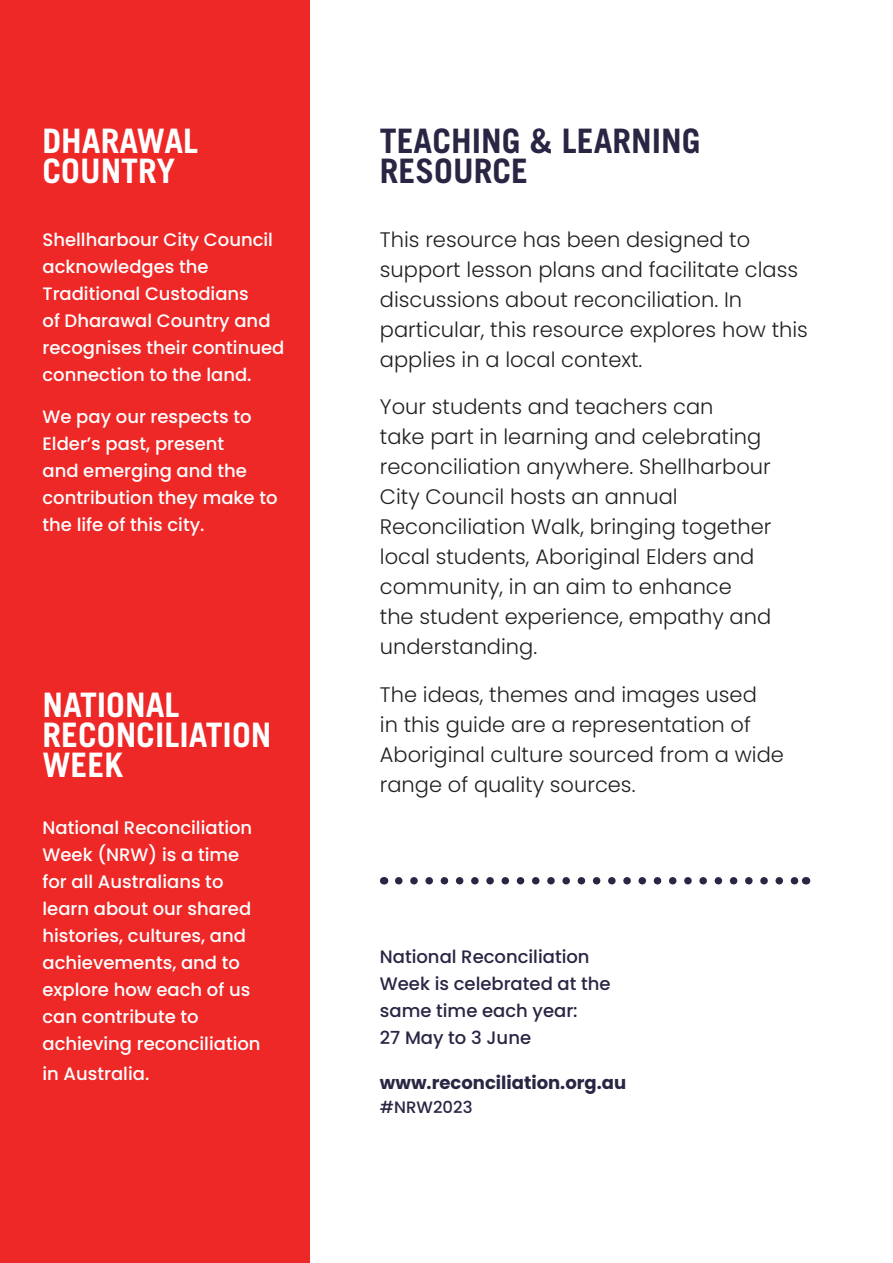
<style>
.page{position:relative;width:893px;height:1263px;background:#fff}
.page>*{position:absolute;margin:0;border:0;box-sizing:border-box;transform-origin:0 0}
.t1{font:700 33.75px/30px "Trade Gothic LT Std";color:#fff}
.t2{font:700 33.75px "Trade Gothic LT Std";color:#282643}
.COPY{font:300 21px/30px "Poppins";color:#231f20}
.t3{font:500 18px/27px "Poppins";color:#fff}
.t4{font:500 18px/27px "Poppins";color:#282643}
.t5{font:700 18px "Poppins";color:#282643}
.t6{font:500 16.5px "Poppins";color:#282643}
</style>
<div class="page">
<div style="left:0;top:0;width:309px;height:1263px;background:#ee2727"></div>
<svg style="left:399px;top:877px;width:399px;height:7px"></svg>
<p class="t1" style="left:43px;top:125px;width:157px">DHARAWAL</p>
<p class="t1" style="left:43px;top:155px;width:134px">COUNTRY</p>
<p class="t3" style="left:43px;top:226px;width:243px">Shellharbour City Council acknowledges the<br>Traditional Custodians<br>of Dharawal Country and recognises their continued connection to the land.</p>
<p class="t3" style="left:43px;top:403px;width:236px">We pay our respects to<br>Elder’s past, present<br>and emerging and the contribution they make to the life of this city.</p>
<p class="t1" style="left:43px;top:690px;width:138px">NATIONAL</p>
<p class="t1" style="left:43px;top:720px;width:230px">RECONCILIATION<br>WEEK</p>
<p class="t3" style="left:43px;top:814px;width:220px">National Reconciliation<br>Week (NRW) is a time for all Australians to learn about our shared histories, cultures, and achievements, and to explore how each of us can contribute to achieving reconciliation</p>
<p class="t3" style="left:43px;top:1060px;width:108px">in Australia.</p>
<p class="t2" style="left:380px;top:120px;width:322px">TEACHING &amp; LEARNING</p>
<p class="t2" style="left:380px;top:150px;width:150px">RESOURCE</p>
<p class="COPY" style="left:380px;top:225px;width:430px">This resource has been designed to support lesson plans and facilitate class discussions about reconciliation. In particular, this resource explores how this applies in a local context.</p>
<p class="COPY" style="left:380px;top:392px;width:393px">Your students and teachers can<br>take part in learning and celebrating reconciliation anywhere. Shellharbour City Council hosts an annual Reconciliation Walk, bringing together local students, Aboriginal Elders and community, in an aim to enhance<br>the student experience, empathy and understanding.</p>
<p class="COPY" style="left:380px;top:679px;width:406px">The ideas, themes and images used<br>in this guide are a representation of Aboriginal culture sourced from a wide range of quality sources.</p>
<p class="t4" style="left:380px;top:943px;width:232px">National Reconciliation<br>Week is celebrated at the same time each year:<br>27 May to 3 June</p>
<p class="t5" style="left:380px;top:1072px;width:248px">www.reconciliation.org.au</p>
<p class="t6" style="left:380px;top:1097px;width:94px">#NRW2023</p>
</div>
